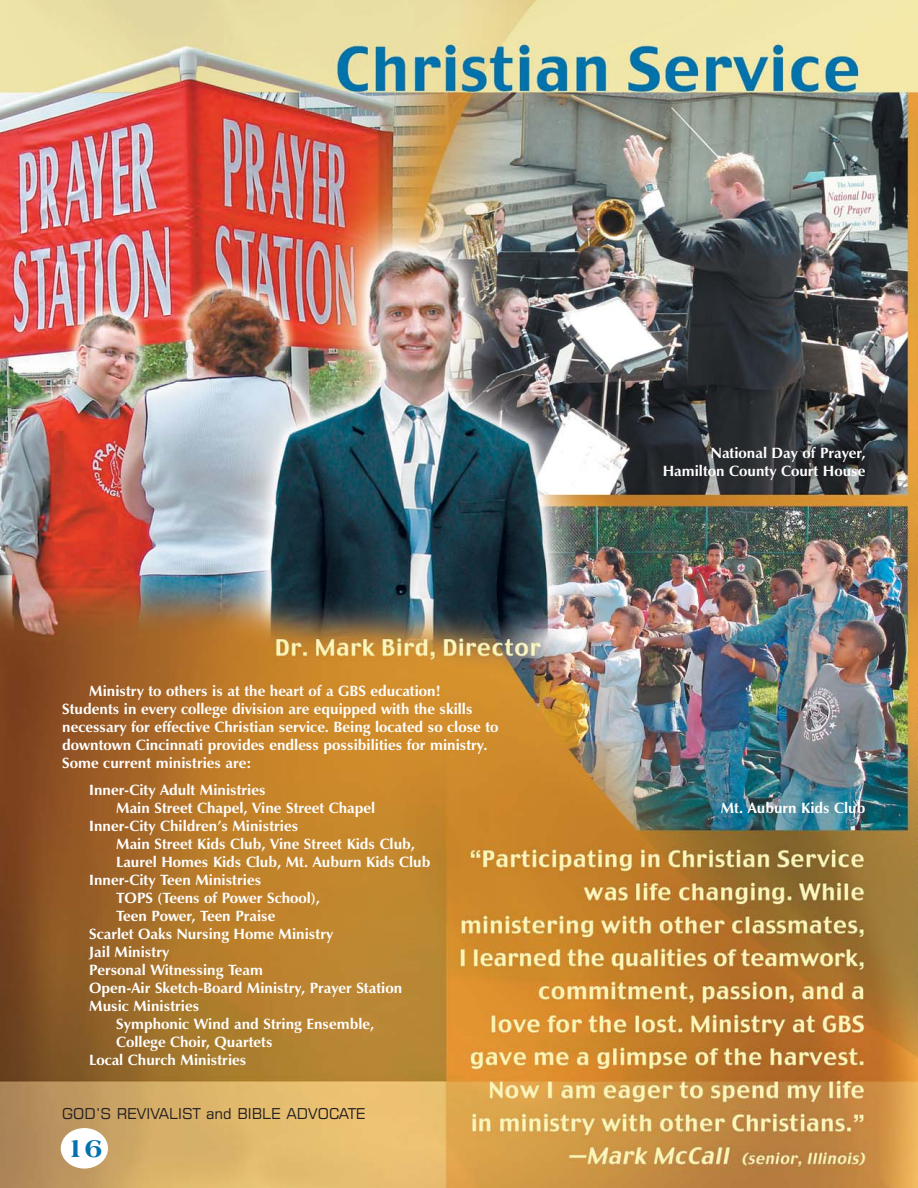
<style>
.page{position:relative;width:918px;height:1188px;background:#fff}
.page>*{position:absolute;margin:0;border:0;box-sizing:border-box;transform-origin:0 0}
.t1{font:800 27px "Americana BT";color:#0072ae}
.t2{font:700 15px/18px "Zapf Humanist 601 BT";color:#fff}
.t3{font:15px "Square 721 BT";color:#231f20}
</style>
<div class="page">
<img style="left:0;top:0;width:918px;height:1188px">
<div style="left:61px;top:1128px;width:47px;height:41px;background:#fff;border-radius:50%"></div>
<p class="t2" style="left:62px;top:683px;width:438px;text-indent:27px">Ministry to others is at the heart of a GBS education!<br>Students in every college division are equipped with the skills necessary for effective Christian service. Being located so close to downtown Cincinnati provides endless possibilities for ministry.<br>Some current ministries are:</p>
<p class="t2" style="left:89px;top:782px;width:178px">Inner-City Adult Ministries</p>
<p class="t2" style="left:116px;top:800px;width:260px">Main Street Chapel, Vine Street Chapel</p>
<p class="t2" style="left:89px;top:818px;width:211px">Inner-City Children’s Ministries</p>
<p class="t2" style="left:116px;top:836px;width:300px">Main Street Kids Club, Vine Street Kids Club,</p>
<p class="t2" style="left:116px;top:854px;width:316px">Laurel Homes Kids Club, Mt. Auburn Kids Club</p>
<p class="t2" style="left:89px;top:872px;width:173px">Inner-City Teen Ministries</p>
<p class="t2" style="left:116px;top:890px;width:205px">TOPS (Teens of Power School),</p>
<p class="t2" style="left:116px;top:908px;width:161px">Teen Power, Teen Praise</p>
<p class="t2" style="left:89px;top:926px;width:245px">Scarlet Oaks Nursing Home Ministry</p>
<p class="t2" style="left:89px;top:944px;width:81px">Jail Ministry</p>
<p class="t2" style="left:89px;top:962px;width:175px">Personal Witnessing Team</p>
<p class="t2" style="left:89px;top:980px;width:315px">Open-Air Sketch-Board Ministry, Prayer Station</p>
<p class="t2" style="left:89px;top:998px;width:112px">Music Ministries</p>
<p class="t2" style="left:116px;top:1016px;width:260px">Symphonic Wind and String Ensemble,</p>
<p class="t2" style="left:116px;top:1034px;width:158px">College Choir, Quartets</p>
<p class="t2" style="left:89px;top:1052px;width:159px">Local Church Ministries</p>
<p class="t3" style="left:62px;top:1109px;width:305px">GOD’S REVIVALIST and BIBLE ADVOCATE</p>
<h1 class="t1" style="left:66px;top:1137px;width:37px">16</h1>
<p class="t2" style="left:663px;top:445px;width:204px;text-align:right">National Day of Prayer,<br>Hamilton County Court House</p>
<p class="t2" style="left:721px;top:800px;width:146px">Mt. Auburn Kids Club</p>
</div>
